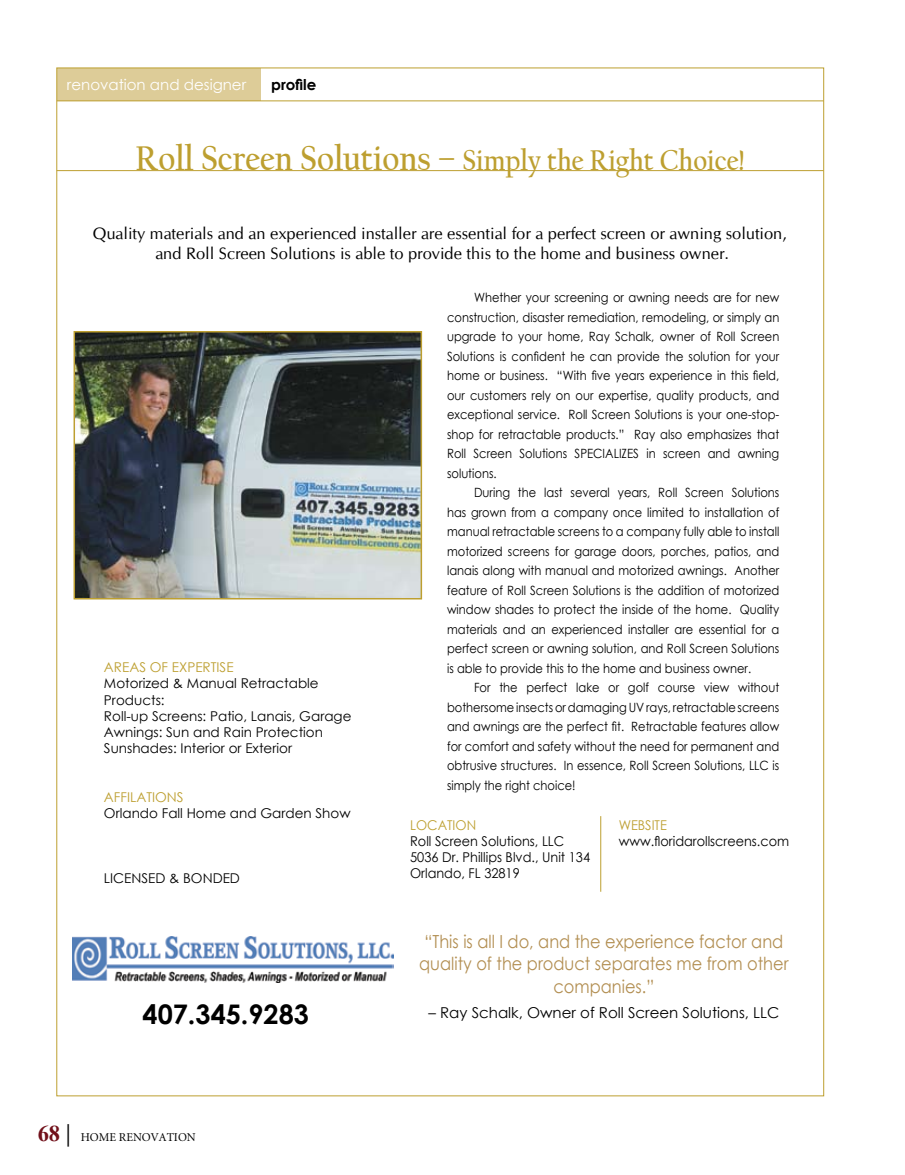
<style>
.page{position:relative;width:905px;height:1175px;background:#fff}
.page>*{position:absolute;margin:0;border:0;box-sizing:border-box;transform-origin:0 0}
.t1{font:700 30px "Californian FB";color:#bd9f30;scale:.88 1}
.t2{font:700 27px "Century Gothic";color:#000}
.t3{font:18px/22.5px "Century Gothic";color:#b28e51;text-align:center;scale:.9 1}
.t4{font:16.5px/19.8px "CG Omega";color:#000;text-align:center}
.t5{font:15px "Century Gothic";color:#000}
.t6{font:15px "Century Gothic";color:#fff}
.t7{font:700 15px "Century Gothic";color:#000}
.t8{font:13.5px/16.2px "Century Gothic";color:#000}
.t9{font:13.5px/16.2px "Century Gothic";color:#000;scale:.95 1}
.t10{font:13.5px "Century Gothic";color:#bd9f30}
.t11{font:13.5px "Century Gothic";color:#bd9f30;scale:.95 1}
.t12{font:12.75px/19.5px "Century Gothic";color:#000;text-align:justify;scale:.9 1}
.t13{font:12px "Minion";color:#000}
.s1{font-size:36px}
.s2{font-family:"Times New Roman";font-weight:700;font-size:22.5px;color:#71101a}
.s3{font-size:22.5px}
</style>
<div class="page">
<div style="left:57px;top:68px;width:204px;height:33px;background:#ddcc98"></div>
<hr style="left:600px;top:816px;width:1px;height:75px;background:#bd9f30">
<hr style="left:57px;top:101px;width:766px;height:1px;background:#bd9f30">
<hr style="left:57px;top:170px;width:766px;height:1px;background:#bd9f30">
<img style="left:77px;top:334px;width:342px;height:262px">
<div style="left:74px;top:331px;width:348px;height:268px;border:2px solid #bd9f30"></div>
<img style="left:73px;top:936px;width:320px;height:46px">
<p class="t6" style="left:67px;top:74px;width:181px">renovation and designer</p>
<p class="t7" style="left:271px;top:73px;width:47px">profile</p>
<h1 class="t1" style="left:136px;top:143px;width:693px"><span class="s1">Roll Screen Solutions –</span> Simply the Right Choice!</h1>
<p class="t4" style="left:93px;top:223px;width:695px">Quality materials and an experienced installer are essential for a perfect screen or awning solution, and Roll Screen Solutions is able to provide this to the home and business owner.</p>
<p class="t10" style="left:104px;top:658px;width:131px">AREAS OF EXPERTISE</p>
<p class="t8" style="left:104px;top:675px;width:249px">Motorized &amp; Manual Retractable<br>Products:<br>Roll-up Screens: Patio, Lanais, Garage<br>Awnings: Sun and Rain Protection<br>Sunshades: Interior or Exterior</p>
<p class="t10" style="left:104px;top:787px;width:81px">AFFILATIONS</p>
<p class="t8" style="left:104px;top:804px;width:248px">Orlando Fall Home and Garden Show</p>
<p class="t8" style="left:104px;top:869px;width:137px">LICENSED &amp; BONDED</p>
<h2 class="t2" style="left:143px;top:994px;width:168px">407.345.9283</h2>
<p class="t13" style="left:38px;top:1131px;width:160px"><span class="s2">68</span> <span class="s3">|</span> HOME RENOVATION</p>
<p class="t12" style="left:447px;top:288px;width:371px;text-indent:27px">Whether your screening or awning needs are for new construction, disaster remediation, remodeling, or simply an upgrade to your home, Ray Schalk, owner of Roll Screen Solutions is confident he can provide the solution for your home or business. “With five years experience in this field, our customers rely on our expertise, quality products, and exceptional service. Roll Screen Solutions is your one-stop&shy;shop for retractable products.” Ray also emphasizes that Roll Screen Solutions SPECIALIZES in screen and awning solutions.</p>
<p class="t12" style="left:447px;top:482px;width:371px;text-indent:27px">During the last several years, Roll Screen Solutions has grown from a company once limited to installation of manual retractable screens to a company fully able to install motorized screens for garage doors, porches, patios, and lanais along with manual and motorized awnings. Another feature of Roll Screen Solutions is the addition of motorized window shades to protect the inside of the home. Quality materials and an experienced installer are essential for a perfect screen or awning solution, and Roll Screen Solutions is able to provide this to the home and business owner.</p>
<p class="t12" style="left:447px;top:678px;width:370px;text-indent:27px">For the perfect lake or golf course view without bothersome insects or damaging UV rays, retractable screens and awnings are the perfect fit. Retractable features allow for comfort and safety without the need for permanent and obtrusive structures. In essence, Roll Screen Solutions, LLC is simply the right choice!</p>
<p class="t11" style="left:410px;top:815px;width:71px">LOCATION</p>
<p class="t9" style="left:410px;top:832px;width:191px">Roll Screen Solutions, LLC<br>5036 Dr. Phillips Blvd., Unit 134<br>Orlando, FL 32819</p>
<p class="t11" style="left:618px;top:815px;width:52px">WEBSITE</p>
<p class="t9" style="left:618px;top:832px;width:181px">www.floridarollscreens.com</p>
<h3 class="t3" style="left:419px;top:929px;width:412px">“This is all I do, and the experience factor and quality of the product separates me from other companies.”</h3>
<p class="t5" style="left:428px;top:1002px;width:352px">– Ray Schalk, Owner of Roll Screen Solutions, LLC</p>
</div>
